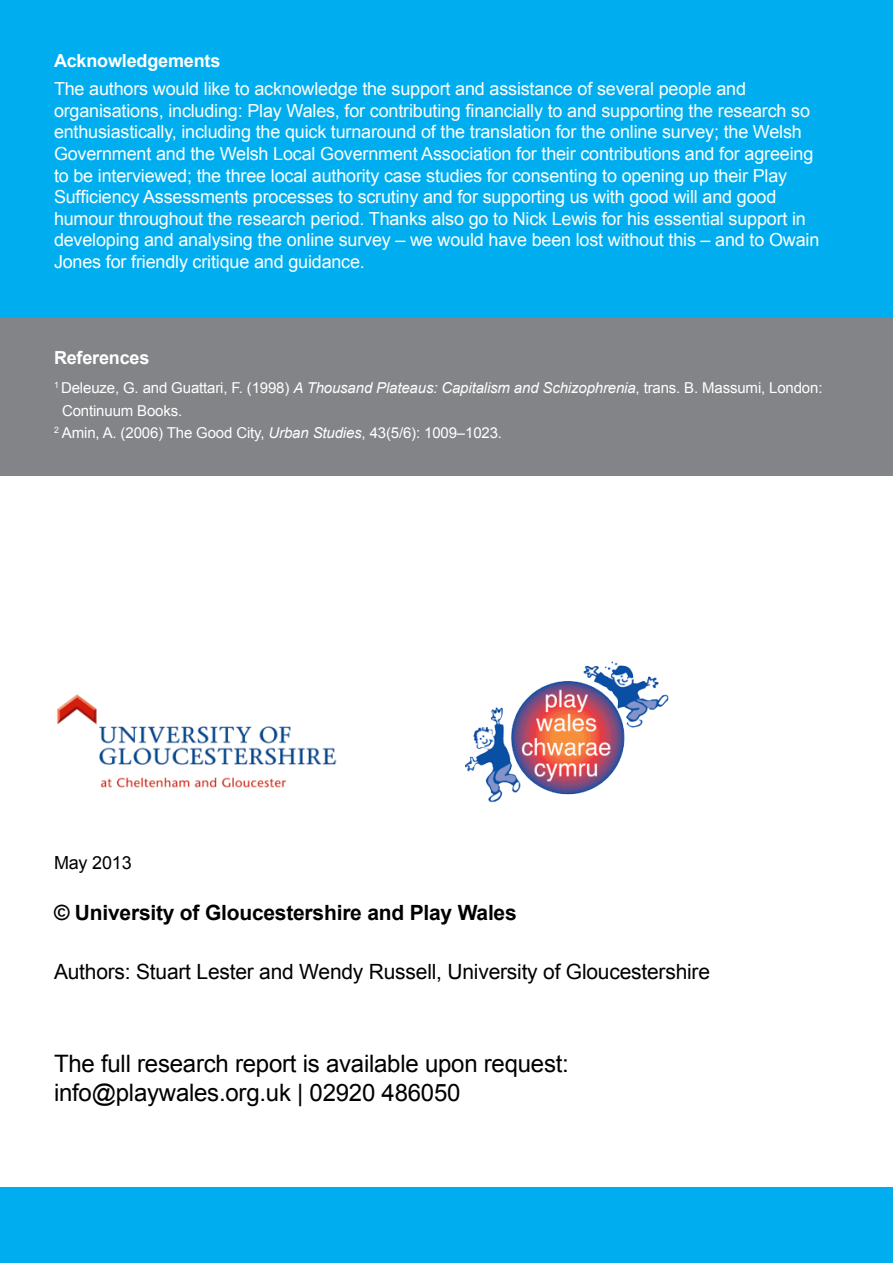
<style>
.page{position:relative;width:893px;height:1263px;background:#fff}
.page>*{position:absolute;margin:0;border:0;box-sizing:border-box;transform-origin:0 0}
.t1{font:24px/28.8px "Arial";letter-spacing:-.01em;color:#000}
.t2{font:21px "Arial";letter-spacing:-.01em;color:#000}
.t3{font:700 21px "Arial";letter-spacing:-.01em;color:#000}
.t4{font:18px/21.6px "Arial";letter-spacing:-.01em;color:#fff}
.t5{font:700 18px "Arial";letter-spacing:-.01em;color:#fff}
.t6{font:18px "Arial";letter-spacing:-.01em;color:#000}
.t7{font:15px "Arial";letter-spacing:-.01em;color:#fff}
.s1{font-style:italic}
</style>
<div class="page">
<div style="left:0;top:283px;width:893px;height:192px;background:#828487"></div>
<div style="left:0;top:0;width:893px;height:317px;background:#00aeef"></div>
<img style="left:465px;top:661px;width:204px;height:142px">
<img style="left:57px;top:694px;width:280px;height:94px">
<div style="left:0;top:1187px;width:893px;height:76px;background:#00aeef"></div>
<p class="t5" style="left:54px;top:49px;width:168px">Acknowledgements</p>
<p class="t4" style="left:54px;top:78px;width:767px">The authors would like to acknowledge the support and assistance of several people and organisations, including: Play Wales, for contributing financially to and supporting the research so enthusiastically, including the quick turnaround of the translation for the online survey; the Welsh Government and the Welsh Local Government Association for their contributions and for agreeing to be interviewed; the three local authority case studies for consenting to opening up their Play Sufficiency Assessments processes to scrutiny and for supporting us with good will and good humour throughout the research period. Thanks also go to Nick Lewis for his essential support in developing and analysing the online survey – we would have been lost without this – and to Owain Jones for friendly critique and guidance.</p>
<p class="t5" style="left:54px;top:346px;width:97px">References</p>
<p class="t7" style="left:54px;top:378px;width:770px"><sup>1</sup> Deleuze, G. and Guattari, F. (1998) <span class="s1">A Thousand Plateaus: Capitalism and Schizophrenia</span>, trans. B. Massumi, London:</p>
<p class="t7" style="left:62px;top:401px;width:122px">Continuum Books.</p>
<p class="t7" style="left:54px;top:423px;width:450px"><sup>2</sup> Amin, A. (2006) The Good City, <span class="s1">Urban Studies</span>, 43(5/6): 1009–1023.</p>
<p class="t6" style="left:54px;top:851px;width:79px">May 2013</p>
<p class="t3" style="left:54px;top:899px;width:464px">© University of Gloucestershire and Play Wales</p>
<p class="t2" style="left:54px;top:958px;width:657px">Authors: Stuart Lester and Wendy Russell, University of Gloucestershire</p>
<h1 class="t1" style="left:54px;top:1049px;width:516px">The full research report is available upon request: info@playwales.org.uk | 02920 486050</h1>
</div>
